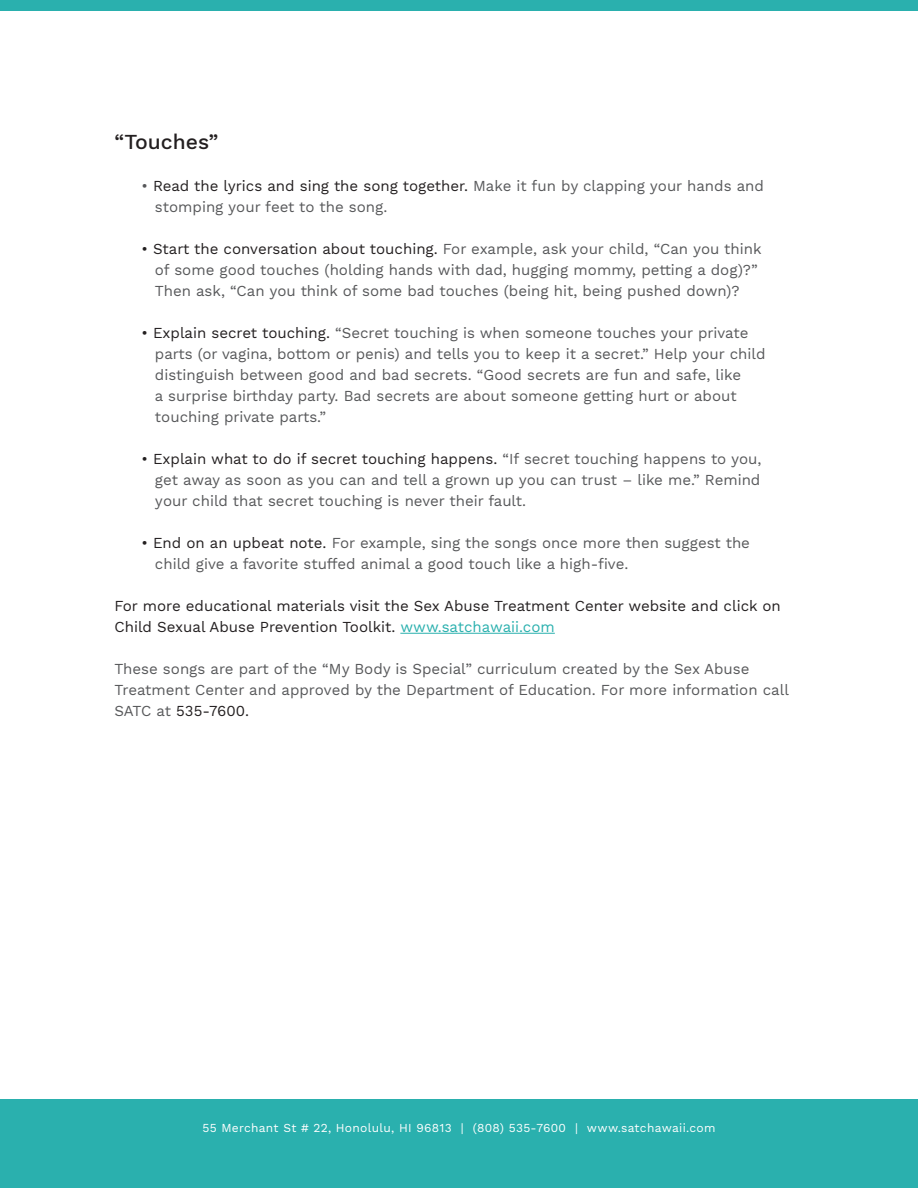
<style>
.page{position:relative;width:918px;height:1188px;background:#fff}
.page>*{position:absolute;margin:0;border:0;box-sizing:border-box;transform-origin:0 0}
.t1{font:500 21px "Work Sans";color:#231f20}
.t2{font:15px/21px "Work Sans";color:#57585a}
.t3{font:15px/21px "Work Sans";color:#231f20}
.t4{font:12px "Work Sans";letter-spacing:.025em;color:#fff}
.s1{color:#231f20}
.s2{color:#2ab0ae}
</style>
<div class="page">
<div style="left:0;top:1099px;width:918px;height:89px;background:#2ab0ae"></div>
<div style="left:0;top:0;width:918px;height:11px;background:#2ab0ae"></div>
<hr style="left:400px;top:633px;width:155px;height:1px;background:#2ab0ae">
<p class="t1" style="left:114px;top:130px;width:105px">“Touches”</p>
<p class="t2" style="left:155px;top:176px;width:610px;text-indent:-14px">• <span class="s1">Read the lyrics and sing the song together.</span> Make it fun by clapping your hands and stomping your feet to the song.</p>
<p class="t2" style="left:155px;top:239px;width:608px;text-indent:-14px"><span class="s1">• Start the conversation about touching.</span> For example, ask your child, “Can you think of some good touches (holding hands with dad, hugging mommy, petting a dog)?”<br>Then ask, “Can you think of some bad touches (being hit, being pushed down)?</p>
<p class="t2" style="left:155px;top:323px;width:612px;text-indent:-14px"><span class="s1">• Explain secret touching.</span> “Secret touching is when someone touches your private parts (or vagina, bottom or penis) and tells you to keep it a secret.” Help your child distinguish between good and bad secrets. “Good secrets are fun and safe, like<br>a surprise birthday party. Bad secrets are about someone getting hurt or about touching private parts.”</p>
<p class="t2" style="left:155px;top:449px;width:608px;text-align:justify;text-indent:-14px"><span class="s1">• Explain what to do if secret touching happens.</span> “If secret touching happens to you, get away as soon as you can and tell a grown up you can trust – like me.” Remind your child that secret touching is never their fault.</p>
<p class="t2" style="left:155px;top:533px;width:597px;text-indent:-14px"><span class="s1">• End on an upbeat note.</span> For example, sing the songs once more then suggest the child give a favorite stuffed animal a good touch like a high-five.</p>
<p class="t3" style="left:114px;top:596px;width:668px">For more educational materials visit the Sex Abuse Treatment Center website and click on<br>Child Sexual Abuse Prevention Toolkit. <span class="s2">www.satchawaii.com</span></p>
<p class="t2" style="left:114px;top:659px;width:676px">These songs are part of the “My Body is Special” curriculum created by the Sex Abuse<br>Treatment Center and approved by the Department of Education. For more information call<br>SATC at <span class="s1">535-7600.</span></p>
<p class="t4" style="left:202px;top:1121px;width:515px">55 Merchant St # 22, Honolulu, HI 96813 | (808) 535-7600 | www.satchawaii.com</p>
</div>
